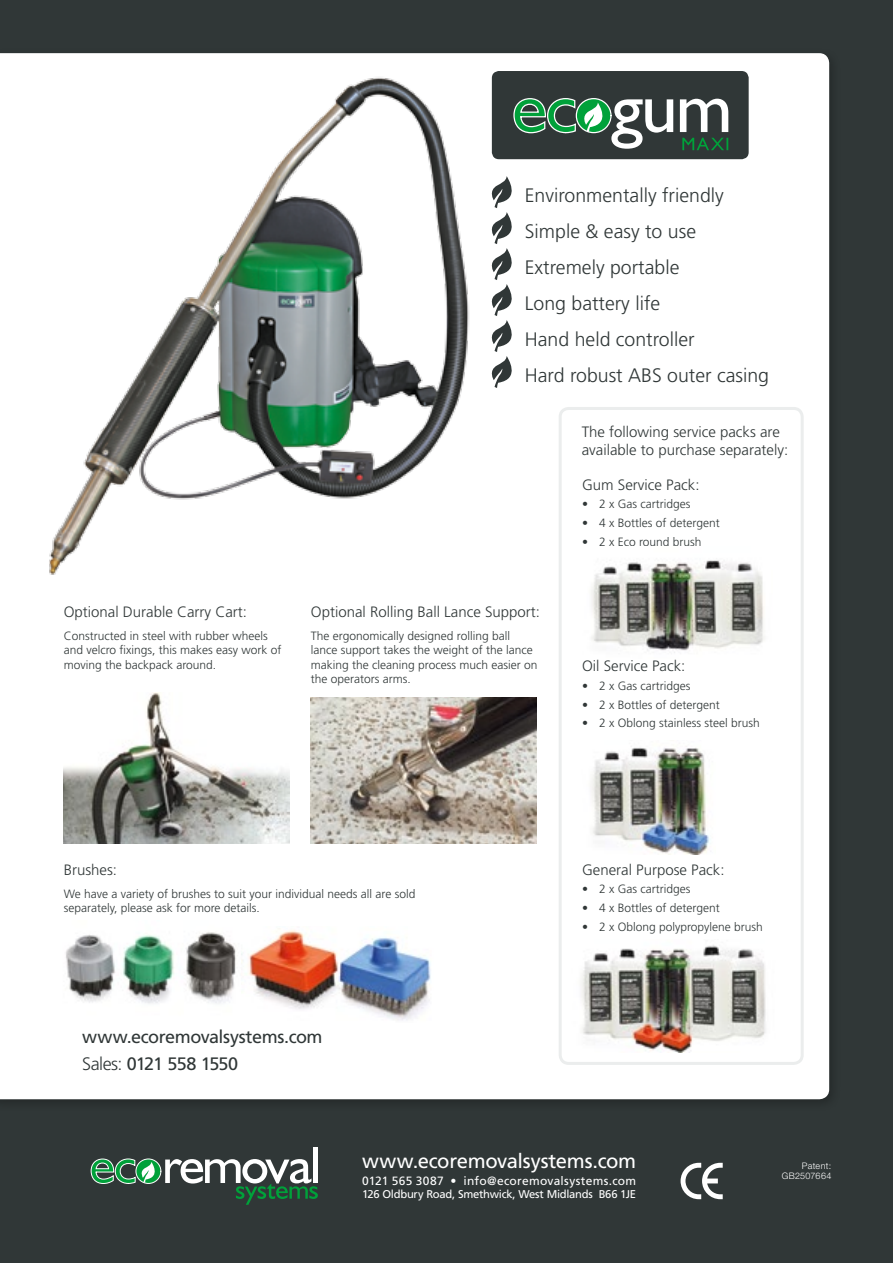
<style>
.page{position:relative;width:893px;height:1263px;background:#303737}
.page>*{position:absolute;margin:0;border:0;box-sizing:border-box;transform-origin:0 0}
.t1{font:20.25px "Frutiger";letter-spacing:-.015em;color:#fff}
.t2{font:300 19.5px/36px "Frutiger";color:#303737}
.t3{font:18px/27px "Frutiger";letter-spacing:-.025em;color:#303737}
.t4{font:300 15px/18px "Frutiger";color:#303737}
.t5{font:300 12px/14.4px "Frutiger";color:#303737}
.t6{font:12px "Frutiger";letter-spacing:.02em;color:#fff}
.t7{font:11.25px "Frutiger";letter-spacing:-.025em;color:#fff}
.t8{font:300 9px/9.8px "Helvetica Neue";letter-spacing:.035em;color:#fff;text-align:right}
.s1{font-weight:300}
</style>
<div class="page">
<svg style="left:681px;top:1163px;width:42px;height:36px"></svg>
<div style="left:313px;top:1147px;width:5px;height:36px;background:#fff"></div>
<svg style="left:90px;top:1158px;width:228px;height:47px"></svg>
<div style="left:0;top:47px;width:841px;height:1064px;background:#000;opacity:.25"></div>
<div style="left:0;top:53px;width:829px;height:1046px;background:#fff"></div>
<div style="left:560px;top:408px;width:242px;height:655px;background:#fff;border-radius:9px"></div>
<div style="left:559px;top:407px;width:245px;height:658px;border:3px solid #ebeded;border-radius:9px"></div>
<img style="left:591px;top:560px;width:173px;height:93px">
<img style="left:19px;top:64px;width:468px;height:546px">
<svg style="left:488px;top:176px;width:34px;height:212px"></svg>
<img style="left:41px;top:920px;width:206px;height:102px">
<img style="left:242px;top:927px;width:207px;height:96px">
<img style="left:591px;top:746px;width:119px;height:108px">
<img style="left:581px;top:945px;width:185px;height:107px">
<div style="left:492px;top:71px;width:257px;height:88px;background:#303737;border-radius:7px"></div>
<svg style="left:513px;top:98px;width:215px;height:52px"></svg>
<img style="left:311px;top:697px;width:226px;height:146px">
<img style="left:64px;top:692px;width:226px;height:151px">
<h2 class="t2" style="left:525px;top:177px;width:246px">Environmentally friendly<br>Simple &amp; easy to use<br>Extremely portable<br>Long battery life<br>Hand held controller<br>Hard robust ABS outer casing</h2>
<p class="t4" style="left:582px;top:423px;width:208px">The following service packs are available to purchase separately:</p>
<p class="t4" style="left:64px;top:603px;width:185px">Optional Durable Carry Cart:</p>
<p class="t5" style="left:64px;top:628px;width:219px">Constructed in steel with rubber wheels and velcro fixings, this makes easy work of moving the backpack around.</p>
<p class="t4" style="left:311px;top:603px;width:231px">Optional Rolling Ball Lance Support:</p>
<p class="t5" style="left:311px;top:628px;width:228px">The ergonomically designed rolling ball lance support takes the weight of the lance making the cleaning process much easier on the operators arms.</p>
<p class="t4" style="left:582px;top:475px;width:119px">Gum Service Pack:</p>
<p class="t5" style="left:582px;top:497px;width:110px">• 2 x Gas cartridges</p>
<p class="t5" style="left:582px;top:516px;width:139px">• 4 x Bottles of detergent</p>
<p class="t5" style="left:582px;top:534px;width:121px">• 2 x Eco round brush</p>
<p class="t4" style="left:582px;top:657px;width:105px">Oil Service Pack:</p>
<p class="t5" style="left:582px;top:679px;width:110px">• 2 x Gas cartridges</p>
<p class="t5" style="left:582px;top:697px;width:139px">• 2 x Bottles of detergent</p>
<p class="t5" style="left:582px;top:716px;width:179px">• 2 x Oblong stainless steel brush</p>
<p class="t4" style="left:64px;top:861px;width:55px">Brushes:</p>
<p class="t5" style="left:64px;top:886px;width:353px">We have a variety of brushes to suit your individual needs all are sold separately, please ask for more details.</p>
<p class="t4" style="left:582px;top:860px;width:144px">General Purpose Pack:</p>
<p class="t5" style="left:582px;top:882px;width:110px">• 2 x Gas cartridges</p>
<p class="t5" style="left:582px;top:900px;width:139px">• 4 x Bottles of detergent</p>
<p class="t5" style="left:582px;top:919px;width:182px">• 2 x Oblong polypropylene brush</p>
<h3 class="t3" style="left:82px;top:1023px;width:242px">www.ecoremovalsystems.com<br><span class="s1">Sales:</span> 0121 558 1550</h3>
<h1 class="t1" style="left:362px;top:1149px;width:275px">www.ecoremovalsystems.com</h1>
<p class="t6" style="left:362px;top:1173px;width:275px">0121 565 3087 • info@ecoremovalsystems.com</p>
<p class="t7" style="left:362px;top:1188px;width:275px">126 Oldbury Road, Smethwick, West Midlands B66 1JE</p>
<p class="t8" style="left:782px;top:1161px;width:51px">Patent:<br>GB2507664</p>
</div>
